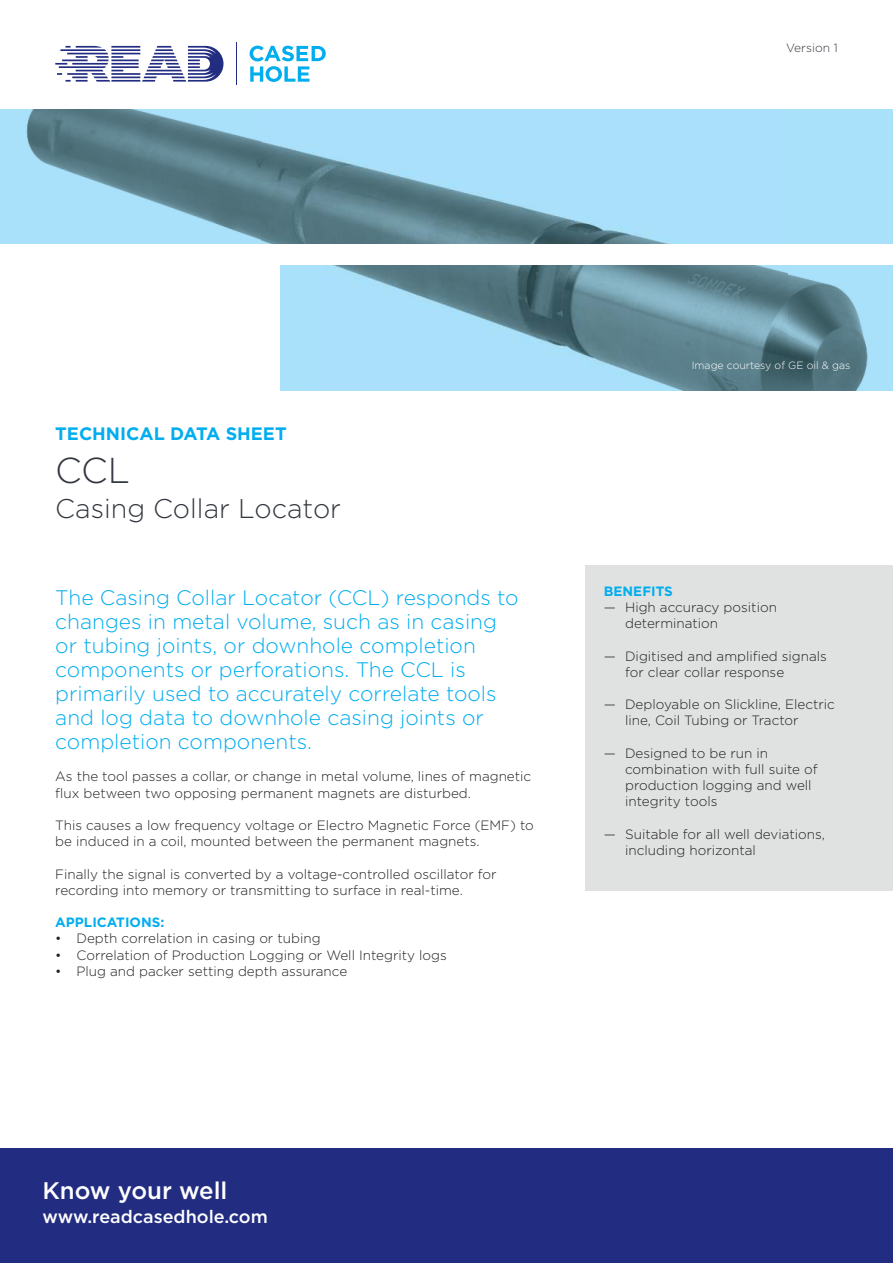
<style>
.page{position:relative;width:893px;height:1263px;background:#fff}
.page>*{position:absolute;margin:0;border:0;box-sizing:border-box;transform-origin:0 0}
.t1{font:300 36px "Gotham";color:#333740}
.t2{font:300 27px "Gotham";color:#333740}
.t3{font:500 24px "Gotham";color:#fff}
.t4{font:300 21px/24px "Gotham";color:#00adef}
.t5{font:500 18px "Gotham";color:#fff}
.t6{font:700 18px "Gotham";color:#00adef}
.t7{font:300 13.5px/16.2px "Gotham";color:#221f1f}
.t8{font:700 13.5px "Gotham";color:#00adef}
.t9{font:300 12px "Gotham";color:#333740}
.t10{font:300 10.5px "Gotham";color:#fff}
</style>
<div class="page">
<img style="left:0;top:109px;width:893px;height:282px">
<div style="left:0;top:1149px;width:893px;height:114px;background:#222d82"></div>
<div style="left:0;top:244px;width:893px;height:20px;background:#fff"></div>
<div style="left:0;top:257px;width:279px;height:145px;background:#fff"></div>
<svg style="left:250px;top:46px;width:76px;height:36px"></svg>
<hr style="left:236px;top:43px;width:1px;height:42px;background:#222d82">
<svg style="left:55px;top:46px;width:168px;height:36px"></svg>
<div style="left:585px;top:566px;width:308px;height:325px;background:#dfe2e0"></div>
<p class="t9" style="left:786px;top:43px;width:53px">Version 1</p>
<h3 class="t6" style="left:55px;top:425px;width:233px">TECHNICAL DATA SHEET</h3>
<h1 class="t1" style="left:55px;top:454px;width:76px">CCL</h1>
<h2 class="t2" style="left:55px;top:496px;width:287px">Casing Collar Locator</h2>
<p class="t4" style="left:55px;top:587px;width:465px">The Casing Collar Locator (CCL) responds to changes in metal volume, such as in casing or tubing joints, or downhole completion components or perforations. The CCL is primarily used to accurately correlate tools and log data to downhole casing joints or completion components.</p>
<p class="t7" style="left:55px;top:769px;width:477px">As the tool passes a collar, or change in metal volume, lines of magnetic flux between two opposing permanent magnets are disturbed.</p>
<p class="t7" style="left:55px;top:818px;width:480px">This causes a low frequency voltage or Electro Magnetic Force (EMF) to be induced in a coil, mounted between the permanent magnets.</p>
<p class="t7" style="left:55px;top:866px;width:443px">Finally the signal is converted by a voltage-controlled oscillator for recording into memory or transmitting to surface in real-time.</p>
<p class="t8" style="left:55px;top:916px;width:111px">APPLICATIONS:</p>
<p class="t7" style="left:55px;top:931px;width:267px">• Depth correlation in casing or tubing</p>
<p class="t7" style="left:55px;top:947px;width:393px">• Correlation of Production Logging or Well Integrity logs</p>
<p class="t7" style="left:55px;top:963px;width:293px">• Plug and packer setting depth assurance</p>
<p class="t10" style="left:692px;top:360px;width:160px">Image courtesy of GE oil &amp; gas</p>
<p class="t8" style="left:604px;top:585px;width:71px">BENEFITS</p>
<p class="t7" style="left:625px;top:600px;width:153px;text-indent:-21px">— High accuracy position determination</p>
<p class="t7" style="left:625px;top:648px;width:203px;text-indent:-21px">— Digitised and amplified signals for clear collar response</p>
<p class="t7" style="left:625px;top:697px;width:211px;text-indent:-21px">— Deployable on Slickline, Electric line, Coil Tubing or Tractor</p>
<p class="t7" style="left:625px;top:746px;width:194px;text-indent:-21px">— Designed to be run in combination with full suite of production logging and well integrity tools</p>
<p class="t7" style="left:625px;top:827px;width:201px;text-indent:-21px">— Suitable for all well deviations, including horizontal</p>
<h3 class="t3" style="left:43px;top:1180px;width:186px">Know your well</h3>
<h3 class="t5" style="left:43px;top:1209px;width:227px">www.readcasedhole.com</h3>
</div>
